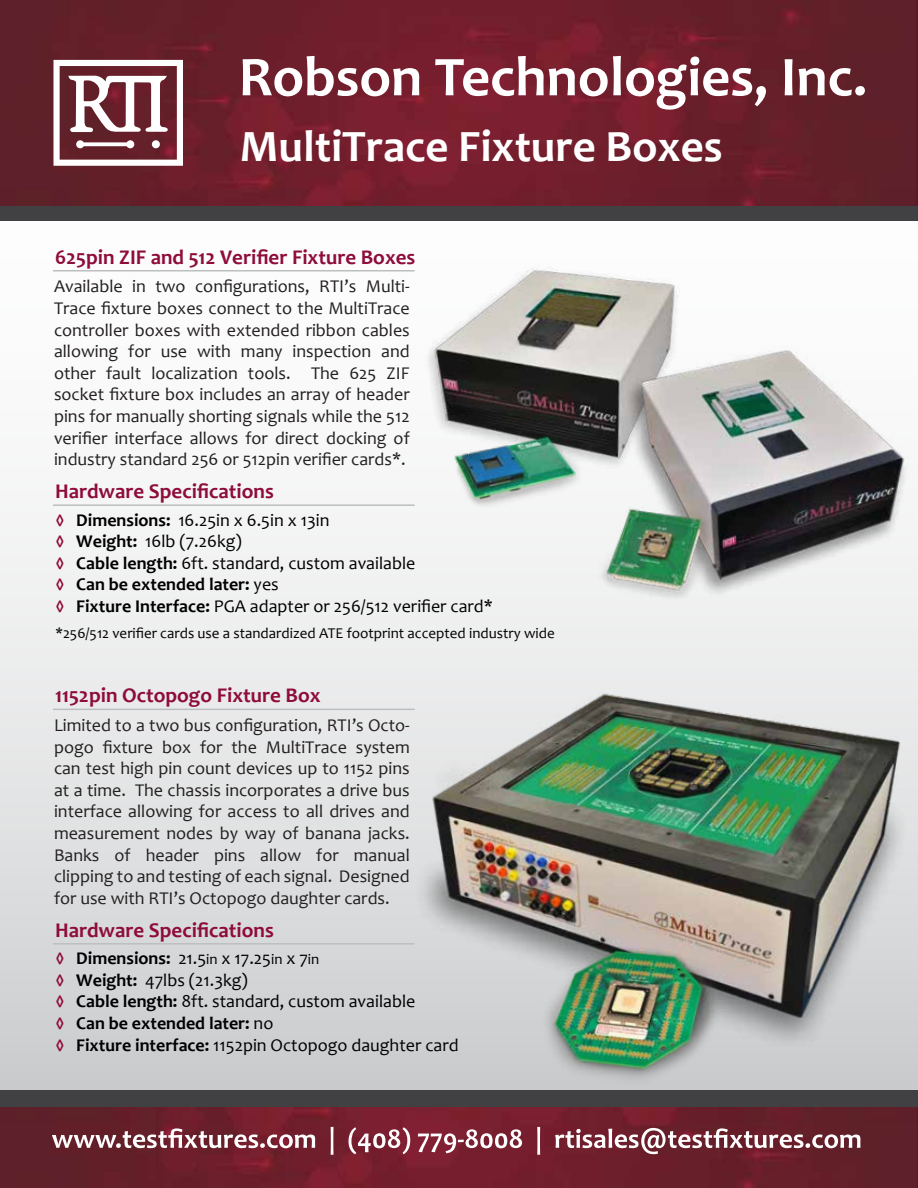
<style>
.page{position:relative;width:918px;height:1188px;background:#fff}
.page>*{position:absolute;margin:0;border:0;box-sizing:border-box;transform-origin:0 0}
.t1{font:700 45px "Candara";color:#fff}
.t2{font:700 21px "Candara";color:#8e0c3a}
.t3{font:18px/21.6px "Candara";color:#231f20;text-align:justify}
.t4{font:18px/21.6px "Candara";color:#000}
.t5{font:15px "Candara";color:#000}
.s1{font-weight:700;color:#8e0c3a}
.s2{font-weight:700}
.s3{font-size:15px}
</style>
<div class="page">
<svg style="left:0;top:504px;width:553px;height:586px"></svg>
<div style="left:0;top:188px;width:918px;height:33px;background:#414042"></div>
<div style="left:0;top:1090px;width:918px;height:34px;background:#414042"></div>
<img style="left:0;top:0;width:918px;height:205px">
<svg style="left:243px;top:56px;width:176px;height:40px"></svg>
<svg style="left:435px;top:56px;width:331px;height:54px"></svg>
<svg style="left:785px;top:59px;width:8px;height:36px"></svg>
<svg style="left:799px;top:68px;width:66px;height:28px"></svg>
<svg style="left:54px;top:60px;width:129px;height:106px"></svg>
<img style="left:0;top:1107px;width:918px;height:81px">
<svg style="left:52px;top:1128px;width:263px;height:20px"></svg>
<svg style="left:331px;top:1127px;width:3px;height:28px"></svg>
<svg style="left:349px;top:1144px;width:61px;height:10px"></svg>
<svg style="left:418px;top:1144px;width:104px;height:9px"></svg>
<svg style="left:537px;top:1144px;width:3px;height:11px"></svg>
<svg style="left:555px;top:1144px;width:305px;height:10px"></svg>
<hr style="left:53px;top:504px;width:362px;height:2px;background:#bcbec0">
<hr style="left:53px;top:270px;width:362px;height:2px;background:#bcbec0">
<img style="left:324px;top:265px;width:356px;height:281px">
<hr style="left:53px;top:943px;width:362px;height:2px;background:#bcbec0">
<hr style="left:53px;top:709px;width:362px;height:1px;background:#bcbec0">
<img style="left:344px;top:633px;width:574px;height:511px">
<img style="left:553px;top:342px;width:365px;height:300px">
<h1 class="t1" style="left:240px;top:118px;width:484px">MultiTrace Fixture Boxes</h1>
<p class="t2" style="left:55px;top:244px;width:362px">625pin ZIF and 512 Verifier Fixture Boxes</p>
<p class="t3" style="left:54px;top:276px;width:357px">Available in two configurations, RTI’s Multi-Trace fixture boxes connect to the MultiTrace controller boxes with extended ribbon cables allowing for use with many inspection and other fault localization tools. The 625 ZIF socket fixture box includes an array of header pins for manually shorting signals while the 512 verifier interface allows for direct docking of industry standard 256 or 512pin verifier cards*.</p>
<p class="t2" style="left:55px;top:478px;width:220px">Hardware Specifications</p>
<p class="t4" style="left:56px;top:509px;width:439px"><span class="s1">◊</span> <span class="s2">Dimensions:</span> 16.25in x 6.5in x 13in<br><span class="s1">◊</span> <span class="s2">Weight:</span> 16lb (7.26kg)<br><span class="s1">◊</span> <span class="s2">Cable length:</span> 6ft. standard, custom available<br><span class="s1">◊</span> <span class="s2">Can be extended later:</span> yes<br><span class="s1">◊</span> <span class="s2">Fixture Interface:</span> PGA adapter or 256/512 verifier card*</p>
<p class="t5" style="left:56px;top:623px;width:501px">*256/512 verifier cards use a standardized ATE footprint accepted industry wide</p>
<p class="t2" style="left:55px;top:682px;width:267px">1152pin Octopogo Fixture Box</p>
<p class="t3" style="left:54px;top:714px;width:357px">Limited to a two bus configuration, RTI’s Octo&shy;pogo fixture box for the MultiTrace system can test high pin count devices up to 1152 pins at a time. The chassis incorporates a drive bus interface allowing for access to all drives and measurement nodes by way of banana jacks.<br>Banks of header pins allow for manual clipping to and testing of each signal. Designed for use with RTI’s Octopogo daughter cards.</p>
<p class="t2" style="left:55px;top:917px;width:220px">Hardware Specifications</p>
<p class="t4" style="left:56px;top:947px;width:405px"><span class="s1">◊</span> <span class="s2">Dimensions:</span> 21.5<span class="s3">in</span> x 17.25<span class="s3">in</span> x 7<span class="s3">in<br></span><span class="s1">◊</span> <span class="s2">Weight:</span> 47lbs (21.3kg)<br><span class="s1">◊</span> <span class="s2">Cable length:</span> 8ft. standard, custom available<br><span class="s1">◊</span> <span class="s2">Can be extended later:</span> no<br><span class="s1">◊</span> <span class="s2">Fixture interface:</span> 1152pin Octopogo daughter card</p>
</div>
